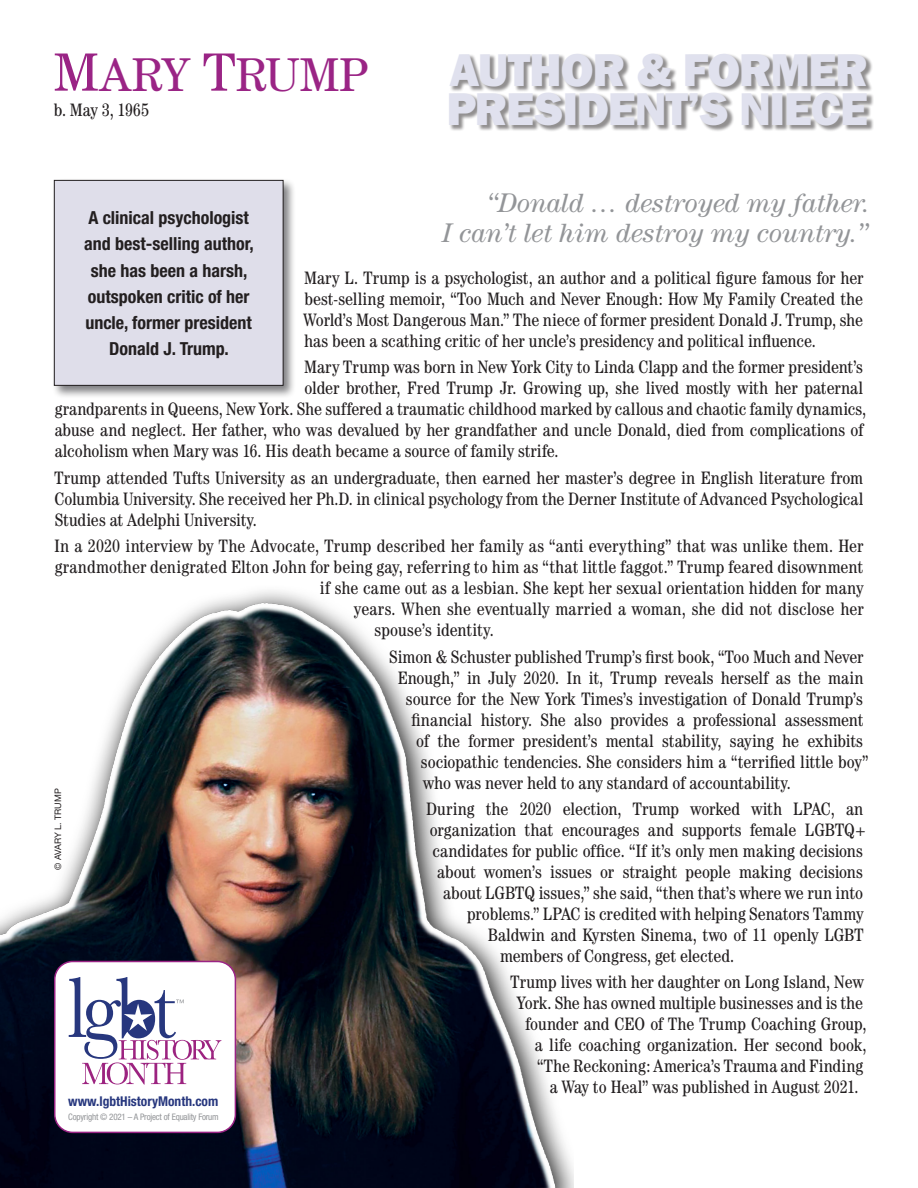
<style>
.page{position:relative;width:918px;height:1188px;background:#fff}
.page>*{position:absolute;margin:0;border:0;box-sizing:border-box;transform-origin:0 0}
.t1{font:47.55px "Century Book SC880";letter-spacing:-.02em;color:#9a2485}
.t2{font:800 39px/39px "Franklin";letter-spacing:-.02em;color:#e0e1ee}
.t3{font:italic 27px/30px "Century";letter-spacing:-.005em;color:#939598;text-align:right}
._2016_Bio_Text{font:condensed 18px/21px "Century";color:#231f20;text-align:justify}
.BoxTEXT{font:700 condensed 18px/26.2px "Helvetica Neue";color:#231f20;text-align:center}
.b_d__dates{font:condensed 18px "Century";color:#231f20}
.t4{font:700 condensed 13.5px "Helvetica Neue";color:#27377e}
.t5{font:condensed 9px "Helvetica Neue";letter-spacing:-.02em;color:#939598}
.t6{font:9px "Helvetica Neue";color:#231f20}
.s1{font-size:54px}
</style>
<div class="page">
<img style="left:0;top:590px;width:573px;height:598px">
<div style="left:55px;top:962px;width:180px;height:170px;background:#fff;border-radius:18px"></div>
<div style="left:54px;top:961px;width:182px;height:172px;border:2px solid #9a2485;border-radius:18px"></div>
<svg style="left:69px;top:977px;width:152px;height:108px"></svg>
<div style="left:449px;top:53px;width:425px;height:79px;background:#231f20;opacity:.5"></div>
<div style="left:51px;top:178px;width:246px;height:221px;background:#000007;opacity:.5"></div>
<div style="left:54px;top:180px;width:229px;height:205px;background:#dfdeea"></div>
<div style="left:54px;top:180px;width:230px;height:206px;border:1px solid #231f20"></div>
<p class="t1" style="left:54px;top:47px;width:316px"><span class="s1">M</span>ARY <span class="s1">T</span>RUMP</p>
<p class="b_d__dates" style="left:54px;top:99px;width:97px">b. May 3, 1965</p>
<p class="t2" style="left:448px;top:50px;width:422px">AUTHOR &amp; FORMER<br>PRESIDENT’S NIECE</p>
<p class="t3" style="left:442px;top:187px;width:430px">“Donald … destroyed my father.<br>I can’t let him destroy my country.”</p>
<p class="BoxTEXT" style="left:84px;top:204px;width:171px">A clinical psychologist and best-selling author, she has been a harsh, outspoken critic of her uncle, former president<br>Donald J. Trump.</p>
<p class="_2016_Bio_Text" style="left:304px;top:267px;width:562px">Mary L. Trump is a psychologist, an author and a political figure famous for her best-selling memoir, “Too Much and Never Enough: How My Family Created the World’s Most Dangerous Man.” The niece of former president Donald J. Trump, she has been a scathing critic of her uncle’s presidency and political influence.</p>
<p class="_2016_Bio_Text" style="left:304px;top:356px;width:560px">Mary Trump was born in New York City to Linda Clapp and the former president’s</p>
<p class="_2016_Bio_Text" style="left:305px;top:377px;width:560px">older brother, Fred Trump Jr. Growing up, she lived mostly with her paternal</p>
<p class="_2016_Bio_Text" style="left:55px;top:398px;width:813px">grandparents in Queens, New York. She suffered a traumatic childhood marked by callous and chaotic family dynamics,</p>
<p class="_2016_Bio_Text" style="left:55px;top:419px;width:810px">abuse and neglect. Her father, who was devalued by her grandfather and uncle Donald, died from complications of</p>
<p class="_2016_Bio_Text" style="left:55px;top:440px;width:505px">alcoholism when Mary was 16. His death became a source of family strife.</p>
<p class="_2016_Bio_Text" style="left:54px;top:467px;width:811px">Trump attended Tufts University as an undergraduate, then earned her master’s degree in English literature from Columbia University. She received her Ph.D. in clinical psychology from the Derner Institute of Advanced Psychological Studies at Adelphi University.</p>
<p class="_2016_Bio_Text" style="left:54px;top:535px;width:811px">In a 2020 interview by The Advocate, Trump described her family as “anti everything” that was unlike them. Her</p>
<p class="_2016_Bio_Text" style="left:55px;top:556px;width:810px">grandmother denigrated Elton John for being gay, referring to him as “that little faggot.” Trump feared disownment</p>
<p class="_2016_Bio_Text" style="left:320px;top:577px;width:545px">if she came out as a lesbian. She kept her sexual orientation hidden for many</p>
<p class="_2016_Bio_Text" style="left:354px;top:598px;width:511px">years. When she eventually married a woman, she did not disclose her</p>
<p class="_2016_Bio_Text" style="left:374px;top:619px;width:121px">spouse’s identity.</p>
<p class="_2016_Bio_Text" style="left:389px;top:646px;width:476px">Simon &amp; Schuster published Trump’s first book, “Too Much and Never</p>
<p class="_2016_Bio_Text" style="left:398px;top:667px;width:467px">Enough,” in July 2020. In it, Trump reveals herself as the main</p>
<p class="_2016_Bio_Text" style="left:406px;top:688px;width:458px">source for the New York Times’s investigation of Donald Trump’s</p>
<p class="_2016_Bio_Text" style="left:411px;top:709px;width:453px">financial history. She also provides a professional assessment</p>
<p class="_2016_Bio_Text" style="left:416px;top:730px;width:448px">of the former president’s mental stability, saying he exhibits</p>
<p class="_2016_Bio_Text" style="left:421px;top:751px;width:449px">sociopathic tendencies. She considers him a “terrified little boy”</p>
<p class="_2016_Bio_Text" style="left:423px;top:772px;width:369px">who was never held to any standard of accountability.</p>
<p class="_2016_Bio_Text" style="left:426px;top:798px;width:439px">During the 2020 election, Trump worked with LPAC, an</p>
<p class="_2016_Bio_Text" style="left:430px;top:819px;width:438px">organization that encourages and supports female LGBTQ+</p>
<p class="_2016_Bio_Text" style="left:433px;top:840px;width:432px">candidates for public office. “If it’s only men making decisions</p>
<p class="_2016_Bio_Text" style="left:437px;top:861px;width:427px">about women’s issues or straight people making decisions</p>
<p class="_2016_Bio_Text" style="left:443px;top:882px;width:421px">about LGBTQ issues,” she said, “then that’s where we run into</p>
<p class="_2016_Bio_Text" style="left:467px;top:903px;width:398px">problems.” LPAC is credited with helping Senators Tammy</p>
<p class="_2016_Bio_Text" style="left:488px;top:924px;width:377px">Baldwin and Kyrsten Sinema, two of 11 openly LGBT</p>
<p class="_2016_Bio_Text" style="left:500px;top:945px;width:236px">members of Congress, get elected.</p>
<p class="_2016_Bio_Text" style="left:510px;top:971px;width:355px">Trump lives with her daughter on Long Island, New</p>
<p class="_2016_Bio_Text" style="left:517px;top:992px;width:348px">York. She has owned multiple businesses and is the</p>
<p class="_2016_Bio_Text" style="left:526px;top:1013px;width:342px">founder and CEO of The Trump Coaching Group,</p>
<p class="_2016_Bio_Text" style="left:535px;top:1034px;width:333px">a life coaching organization. Her second book,</p>
<p class="_2016_Bio_Text" style="left:537px;top:1055px;width:328px">“The Reckoning: America’s Trauma and Finding</p>
<p class="_2016_Bio_Text" style="left:550px;top:1076px;width:310px">a Way to Heal” was published in August 2021.</p>
<p class="t6" style="left:53px;top:870px;width:83px;rotate:-90deg">© AVARY L. TRUMP</p>
<p class="t4" style="left:68px;top:1093px;width:152px">www.lgbtHistoryMonth.com</p>
<p class="t5" style="left:68px;top:1112px;width:152px">Copyright © 2021 – A Project of Equality Forum</p>
</div>
